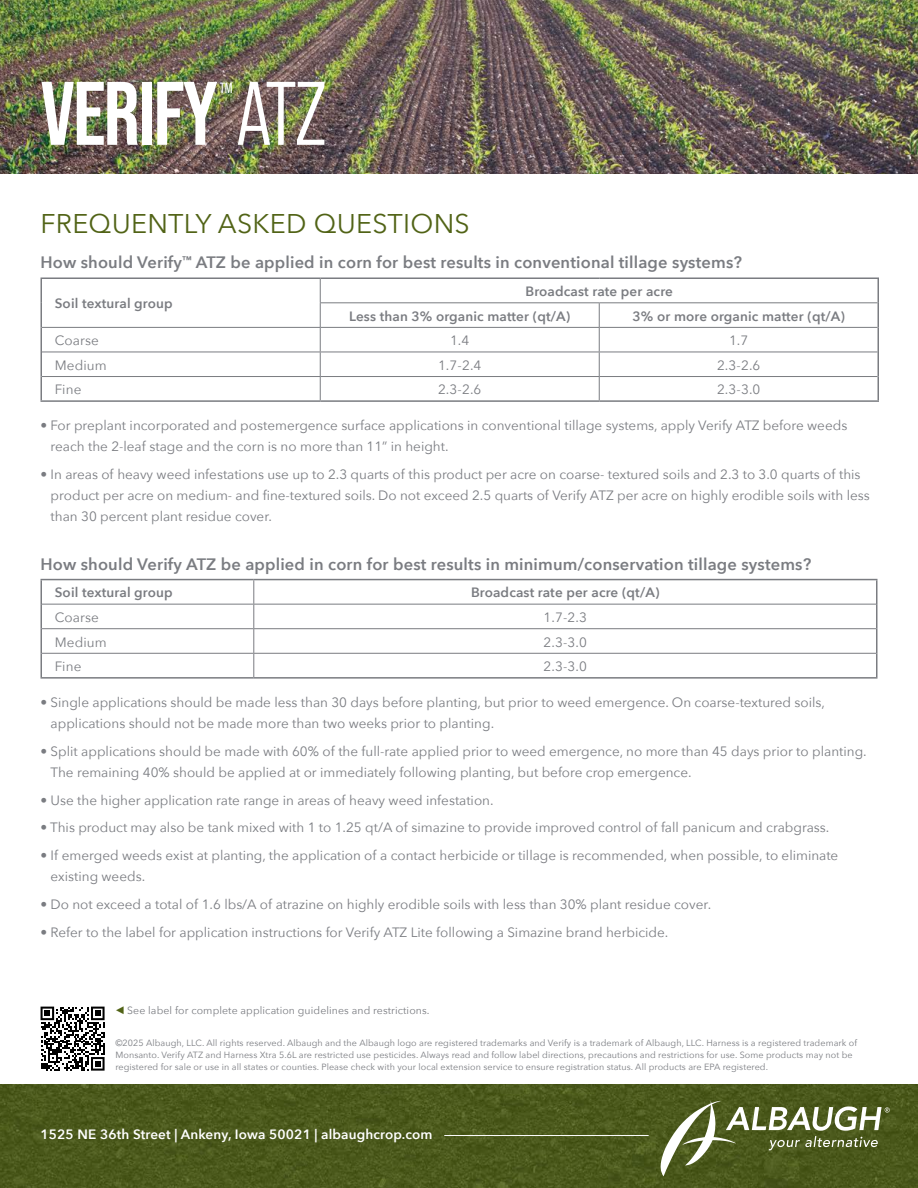
<style>
.page{position:relative;width:918px;height:1188px;background:#fff}
.page>*{position:absolute;margin:0;border:0;box-sizing:border-box;transform-origin:0 0}
.t1{font:700 90px "Bebas Neue Pro";letter-spacing:-.02em;color:#fff}
.t2{font:27px "Avenir Next";letter-spacing:.01em;color:#516316}
.t3{font:600 16.5px "Avenir Next";letter-spacing:.01em;color:#7a7c81}
.t4{font:14.85px "Bebas Neue Pro";color:#fff}
.t5{font:13.5px/21px "Avenir Next";color:#7a7c81}
.t6{font:600 13.5px/24.6px "Avenir Next";letter-spacing:.01em;color:#7a7c81}
.t7{font:600 13.5px "Avenir Next";letter-spacing:.01em;color:#fff}
.t8{font:10.5px "Avenir Next";letter-spacing:.01em;color:#7a7c81}
.t9{font:9px/12px "Avenir Next";letter-spacing:.01em;color:#7a7c81}
.s1{font-family:"Bebas Neue Pro Middle";font-weight:400}
</style>
<div class="page">
<img style="left:0;top:1084px;width:918px;height:104px">
<img style="left:0;top:0;width:918px;height:174px">
<hr style="left:40px;top:277px;width:280px;height:2px;background:#7a7c81">
<hr style="left:40px;top:279px;width:2px;height:24px;background:#7a7c81">
<hr style="left:320px;top:277px;width:279px;height:2px;background:#7a7c81">
<hr style="left:599px;top:277px;width:280px;height:2px;background:#7a7c81">
<hr style="left:40px;top:303px;width:2px;height:24px;background:#7a7c81">
<hr style="left:40px;top:327px;width:2px;height:25px;background:#7a7c81">
<hr style="left:40px;top:352px;width:2px;height:25px;background:#7a7c81">
<hr style="left:40px;top:377px;width:2px;height:23px;background:#7a7c81">
<svg style="left:878px;top:279px;width:1px;height:121px"></svg>
<hr style="left:40px;top:400px;width:280px;height:2px;background:#7a7c81">
<hr style="left:320px;top:400px;width:279px;height:2px;background:#7a7c81">
<hr style="left:599px;top:400px;width:280px;height:2px;background:#7a7c81">
<hr style="left:320px;top:302px;width:279px;height:1px;background:#7a7c81">
<hr style="left:599px;top:302px;width:279px;height:1px;background:#7a7c81">
<hr style="left:42px;top:327px;width:278px;height:1px;background:#7a7c81">
<hr style="left:320px;top:327px;width:279px;height:1px;background:#7a7c81">
<hr style="left:599px;top:327px;width:279px;height:1px;background:#7a7c81">
<hr style="left:42px;top:352px;width:278px;height:1px;background:#7a7c81">
<hr style="left:320px;top:352px;width:279px;height:1px;background:#7a7c81">
<hr style="left:599px;top:352px;width:279px;height:1px;background:#7a7c81">
<hr style="left:42px;top:376px;width:278px;height:1px;background:#7a7c81">
<hr style="left:320px;top:376px;width:279px;height:1px;background:#7a7c81">
<svg style="left:320px;top:279px;width:1px;height:121px"></svg>
<hr style="left:599px;top:376px;width:279px;height:1px;background:#7a7c81">
<svg style="left:599px;top:303px;width:1px;height:97px"></svg>
<hr style="left:40px;top:579px;width:214px;height:1px;background:#7a7c81">
<hr style="left:40px;top:580px;width:2px;height:24px;background:#7a7c81">
<hr style="left:254px;top:579px;width:623px;height:1px;background:#7a7c81">
<hr style="left:876px;top:580px;width:2px;height:24px;background:#7a7c81">
<hr style="left:40px;top:604px;width:2px;height:25px;background:#7a7c81">
<hr style="left:876px;top:604px;width:2px;height:25px;background:#7a7c81">
<hr style="left:40px;top:629px;width:2px;height:24px;background:#7a7c81">
<hr style="left:876px;top:629px;width:2px;height:24px;background:#7a7c81">
<hr style="left:40px;top:653px;width:2px;height:24px;background:#7a7c81">
<hr style="left:876px;top:653px;width:2px;height:24px;background:#7a7c81">
<hr style="left:40px;top:677px;width:214px;height:2px;background:#7a7c81">
<hr style="left:254px;top:677px;width:623px;height:2px;background:#7a7c81">
<hr style="left:42px;top:604px;width:212px;height:1px;background:#7a7c81">
<hr style="left:254px;top:604px;width:622px;height:1px;background:#7a7c81">
<hr style="left:42px;top:628px;width:212px;height:1px;background:#7a7c81">
<hr style="left:254px;top:628px;width:622px;height:1px;background:#7a7c81">
<hr style="left:42px;top:653px;width:212px;height:1px;background:#7a7c81">
<hr style="left:254px;top:653px;width:622px;height:1px;background:#7a7c81">
<svg style="left:253px;top:580px;width:1px;height:97px"></svg>
<svg style="left:41px;top:1007px;width:64px;height:64px"></svg>
<hr style="left:444px;top:1135px;width:205px;height:1px;background:#fff">
<svg style="left:661px;top:1101px;width:229px;height:75px;background:#6a7543"></svg>
<h1 class="t1" style="left:40px;top:62px;width:288px">VERIFY <span class="s1">ATZ</span></h1>
<p class="t4" style="left:220px;top:79px;width:14px">TM</p>
<h2 class="t2" style="left:40px;top:201px;width:431px">FREQUENTLY ASKED QUESTIONS</h2>
<p class="t3" style="left:40px;top:248px;width:703px">How should Verify<sup>™</sup> ATZ be applied in corn for best results in conventional tillage systems?</p>
<p class="t6" style="left:55px;top:291px;width:119px">Soil textural group</p>
<p class="t6" style="left:349px;top:279px;width:325px;text-indent:176px">Broadcast rate per acre<br>Less than 3% organic matter (qt/A)</p>
<p class="t6" style="left:633px;top:303px;width:214px">3% or more organic matter (qt/A)</p>
<p class="t5" style="left:55px;top:329px;width:46px">Coarse</p>
<p class="t5" style="left:450px;top:329px;width:21px">1.4</p>
<p class="t5" style="left:729px;top:329px;width:21px">1.7</p>
<p class="t5" style="left:55px;top:354px;width:54px">Medium</p>
<p class="t5" style="left:438px;top:354px;width:45px">1.7-2.4</p>
<p class="t5" style="left:717px;top:354px;width:45px">2.3-2.6</p>
<p class="t5" style="left:55px;top:379px;width:28px">Fine</p>
<p class="t5" style="left:438px;top:379px;width:45px">2.3-2.6</p>
<p class="t5" style="left:717px;top:379px;width:45px">2.3-3.0</p>
<p class="t5" style="left:51px;top:415px;width:798px;text-indent:-10px">• For preplant incorporated and postemergence surface applications in conventional tillage systems, apply Verify ATZ before weeds reach the 2-leaf stage and the corn is no more than 11” in height.</p>
<p class="t5" style="left:51px;top:463px;width:821px;text-indent:-10px">• In areas of heavy weed infestations use up to 2.3 quarts of this product per acre on coarse- textured soils and 2.3 to 3.0 quarts of this product per acre on medium- and fine-textured soils. Do not exceed 2.5 quarts of Verify ATZ per acre on highly erodible soils with less than 30 percent plant residue cover.</p>
<p class="t3" style="left:40px;top:550px;width:772px">How should Verify ATZ be applied in corn for best results in minimum/conservation tillage systems?</p>
<p class="t6" style="left:55px;top:580px;width:119px">Soil textural group</p>
<p class="t6" style="left:471px;top:580px;width:190px">Broadcast rate per acre (qt/A)</p>
<p class="t5" style="left:55px;top:606px;width:46px">Coarse</p>
<p class="t5" style="left:544px;top:606px;width:45px">1.7-2.3</p>
<p class="t5" style="left:55px;top:631px;width:54px">Medium</p>
<p class="t5" style="left:544px;top:631px;width:45px">2.3-3.0</p>
<p class="t5" style="left:55px;top:655px;width:28px">Fine</p>
<p class="t5" style="left:544px;top:655px;width:45px">2.3-3.0</p>
<p class="t5" style="left:51px;top:691px;width:776px;text-indent:-10px">• Single applications should be made less than 30 days before planting, but prior to weed emergence. On coarse-textured soils, applications should not be made more than two weeks prior to planting.</p>
<p class="t5" style="left:51px;top:740px;width:818px;text-indent:-10px">• Split applications should be made with 60% of the full-rate applied prior to weed emergence, no more than 45 days prior to planting.<br>The remaining 40% should be applied at or immediately following planting, but before crop emergence.</p>
<p class="t5" style="left:41px;top:789px;width:455px">• Use the higher application rate range in areas of heavy weed infestation.</p>
<p class="t5" style="left:41px;top:817px;width:790px">• This product may also be tank mixed with 1 to 1.25 qt/A of simazine to provide improved control of fall panicum and crabgrass.</p>
<p class="t5" style="left:51px;top:844px;width:789px;text-indent:-10px">• If emerged weeds exist at planting, the application of a contact herbicide or tillage is recommended, when possible, to eliminate existing weeds.</p>
<p class="t5" style="left:41px;top:893px;width:672px">• Do not exceed a total of 1.6 lbs/A of atrazine on highly erodible soils with less than 30% plant residue cover.</p>
<p class="t5" style="left:41px;top:921px;width:629px">• Refer to the label for application instructions for Verify ATZ Lite following a Simazine brand herbicide.</p>
<p class="t8" style="left:127px;top:1002px;width:304px">See label for complete application guidelines and restrictions.</p>
<p class="t9" style="left:115px;top:1037px;width:743px">©2025 Albaugh, LLC. All rights reserved. Albaugh and the Albaugh logo are registered trademarks and Verify is a trademark of Albaugh, LLC. Harness is a registered trademark of<br>Monsanto. Verify ATZ and Harness Xtra 5.6L are restricted use pesticides. Always read and follow label directions, precautions and restrictions for use. Some products may not be registered for sale or use in all states or counties. Please check with your local extension service to ensure registration status. All products are EPA registered.</p>
<p class="t7" style="left:40px;top:1123px;width:394px">1525 NE 36th Street | Ankeny, Iowa 50021 | albaughcrop.com</p>
</div>
